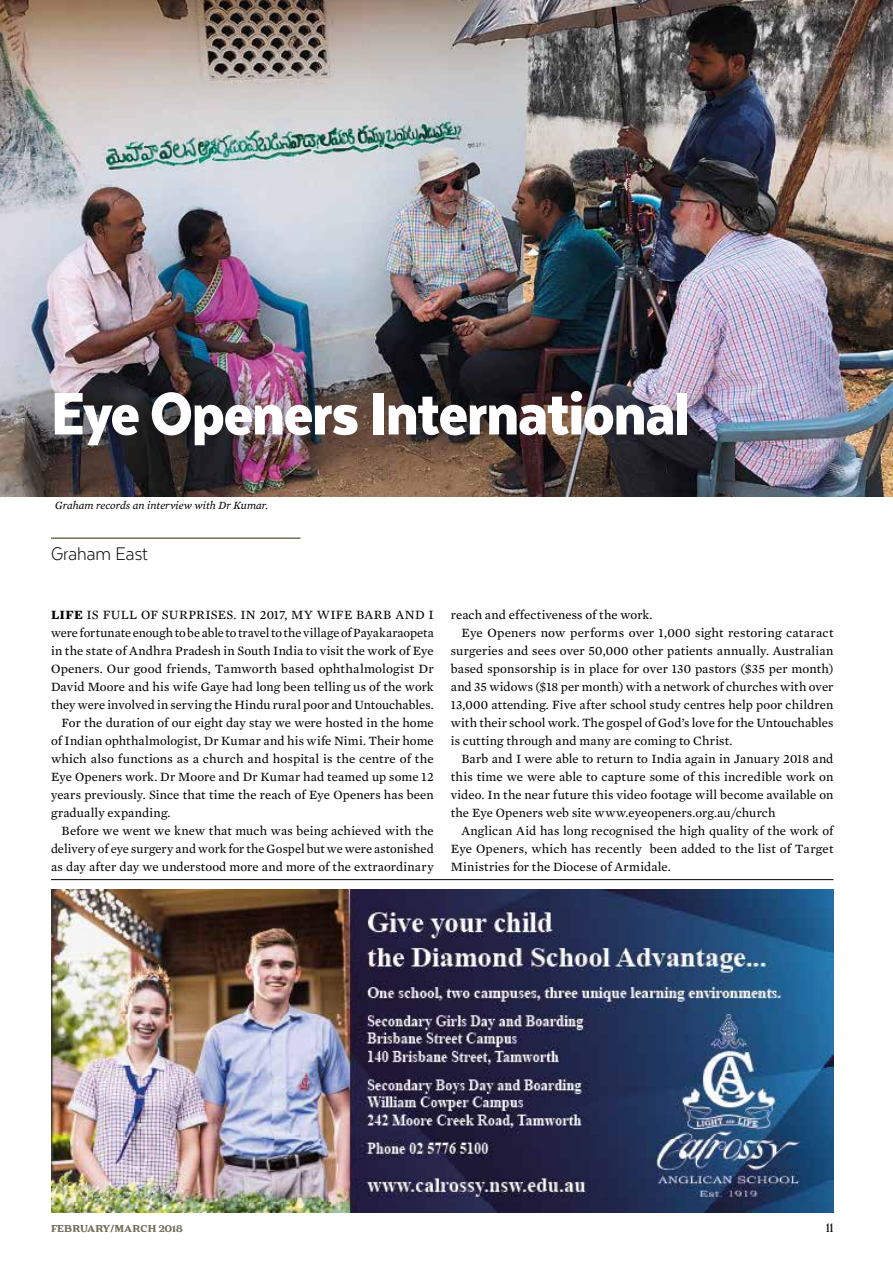
<style>
.page{position:relative;width:893px;height:1263px;background:#fff}
.page>*{position:absolute;margin:0;border:0;box-sizing:border-box;transform-origin:0 0}
.t1{font:900 69px "Texta Narrow";letter-spacing:-.015em;color:#fff}
.t2{font:300 21px "Texta Narrow";color:#000}
.t3{font:13.5px "Battlefin";color:#000}
.t4{font:12.9px "Mercury Text G2";letter-spacing:.01em;color:#000}
.t5{font:italic 11.25px "Mercury Text G2";color:#000}
.t6{font:700 10.5px "Battlefin";color:#706e59}
.s1{font-weight:700}
</style>
<div class="page">
<img style="left:0;top:0;width:893px;height:497px">
<img style="left:51px;top:890px;width:782px;height:323px">
<hr style="left:51px;top:879px;width:782px;height:1px;background:#000">
<hr style="left:51px;top:537px;width:249px;height:2px;background:#706e59">
<h1 class="t1" style="left:51px;top:378px;width:641px">Eye Openers International</h1>
<p class="t5" style="left:55px;top:499px;width:214px">Graham records an interview with Dr Kumar.</p>
<h2 class="t2" style="left:51px;top:543px;width:99px">Graham East</h2>
<p class="t4" style="left:51px;top:607px;width:384px"><span class="s1">LIFE</span> IS FULL OF SURPRISES. IN 2017, MY WIFE BARB AND I</p>
<p class="t4" style="left:51px;top:625px;width:384px">were fortunate enough to be able to travel to the village of Payakaraopeta</p>
<p class="t4" style="left:51px;top:643px;width:384px">in the state of Andhra Pradesh in South India to visit the work of Eye</p>
<p class="t4" style="left:51px;top:661px;width:384px">Openers. Our good friends, Tamworth based ophthalmologist Dr</p>
<p class="t4" style="left:51px;top:679px;width:384px">David Moore and his wife Gaye had long been telling us of the work</p>
<p class="t4" style="left:51px;top:697px;width:384px">they were involved in serving the Hindu rural poor and Untouchables.</p>
<p class="t4" style="left:62px;top:715px;width:374px">For the duration of our eight day stay we were hosted in the home</p>
<p class="t4" style="left:51px;top:733px;width:384px">of Indian ophthalmologist, Dr Kumar and his wife Nimi. Their home</p>
<p class="t4" style="left:51px;top:751px;width:384px">which also functions as a church and hospital is the centre of the</p>
<p class="t4" style="left:51px;top:769px;width:384px">Eye Openers work. Dr Moore and Dr Kumar had teamed up some 12</p>
<p class="t4" style="left:51px;top:787px;width:384px">years previously. Since that time the reach of Eye Openers has been</p>
<p class="t4" style="left:51px;top:805px;width:121px">gradually expanding.</p>
<p class="t4" style="left:62px;top:823px;width:374px">Before we went we knew that much was being achieved with the</p>
<p class="t4" style="left:51px;top:841px;width:384px">delivery of eye surgery and work for the Gospel but we were astonished</p>
<p class="t4" style="left:51px;top:859px;width:384px">as day after day we understood more and more of the extraordinary</p>
<p class="t4" style="left:451px;top:607px;width:203px">reach and effectiveness of the work.</p>
<p class="t4" style="left:461px;top:625px;width:374px">Eye Openers now performs over 1,000 sight restoring cataract</p>
<p class="t4" style="left:451px;top:643px;width:384px">surgeries and sees over 50,000 other patients annually. Australian</p>
<p class="t4" style="left:451px;top:661px;width:384px">based sponsorship is in place for over 130 pastors ($35 per month)</p>
<p class="t4" style="left:451px;top:679px;width:384px">and 35 widows ($18 per month) with a network of churches with over</p>
<p class="t4" style="left:451px;top:697px;width:384px">13,000 attending. Five after school study centres help poor children</p>
<p class="t4" style="left:451px;top:715px;width:384px">with their school work. The gospel of God’s love for the Untouchables</p>
<p class="t4" style="left:451px;top:733px;width:283px">is cutting through and many are coming to Christ.</p>
<p class="t4" style="left:461px;top:751px;width:374px">Barb and I were able to return to India again in January 2018 and</p>
<p class="t4" style="left:451px;top:769px;width:384px">this time we were able to capture some of this incredible work on</p>
<p class="t4" style="left:451px;top:787px;width:384px">video. In the near future this video footage will become available on</p>
<p class="t4" style="left:451px;top:805px;width:326px">the Eye Openers web site www.eyeopeners.org.au/church</p>
<p class="t4" style="left:461px;top:823px;width:374px">Anglican Aid has long recognised the high quality of the work of</p>
<p class="t4" style="left:451px;top:841px;width:384px">Eye Openers, which has recently been added to the list of Target</p>
<p class="t4" style="left:451px;top:859px;width:222px">Ministries for the Diocese of Armidale.</p>
<p class="t6" style="left:51px;top:1222px;width:133px">FEBRUARY/MARCH 2018</p>
<p class="t3" style="left:826px;top:1220px;width:9px">11</p>
</div>
